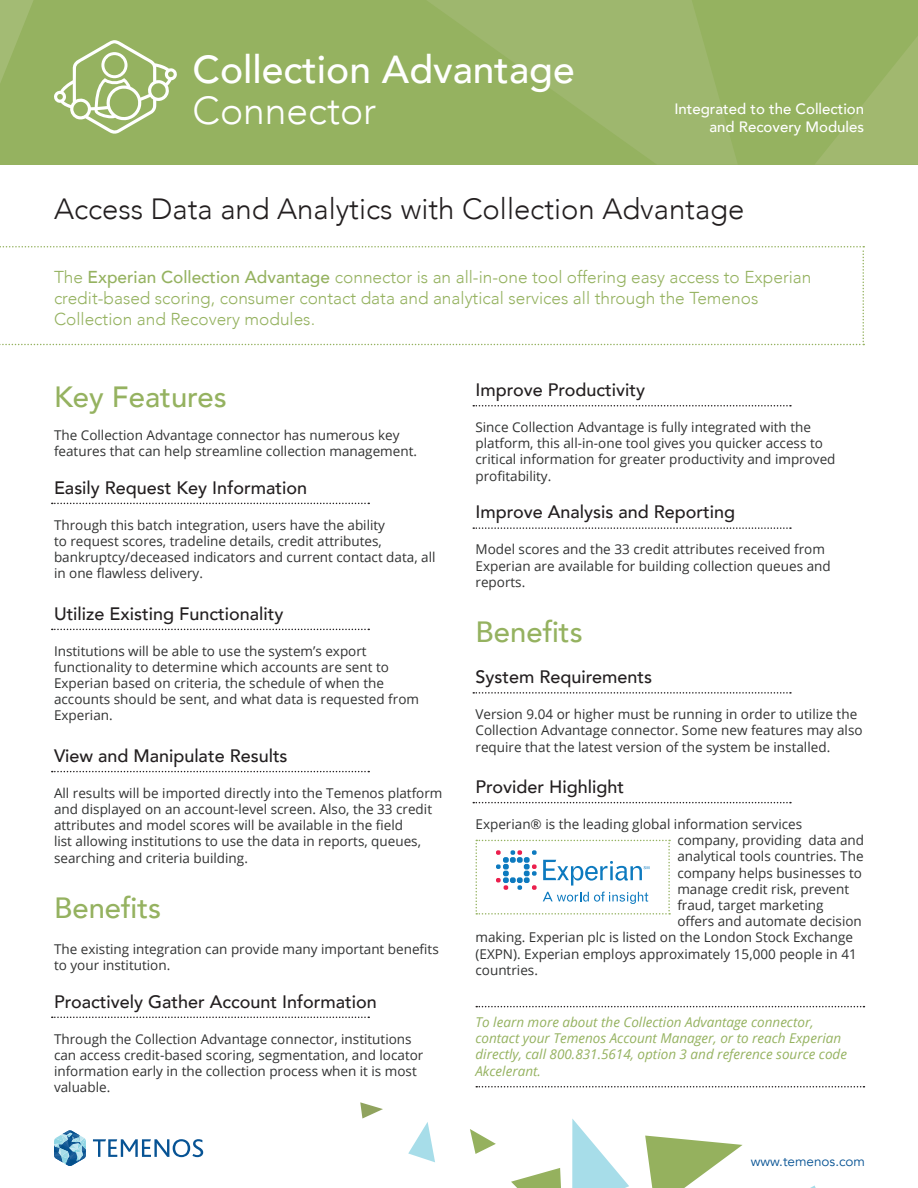
<style>
.page{position:relative;width:918px;height:1188px;background:#fff}
.page>*{position:absolute;margin:0;border:0;box-sizing:border-box;transform-origin:0 0}
.Connector_Name{font:500 39px "Avenir";color:#fff}
.Connector_Name-2{font:300 39px "Avenir";color:#fff}
.t1{font:300 29.25px "Avenir";color:#231f20}
.Section_Titles{font:500 29.25px "Avenir";color:#95b260}
.Section_Header{font:500 18px "Avenir";color:#231f20}
.Opening_Paragraph{font:300 17.25px/20.7px "Avenir";color:#95b260}
.t2{font:500 15px "Avenir";color:#fff}
.Paragraph{font:13.5px/16.2px "Open Sans";color:#313232}
.Footer_Info{font:italic 13.5px/16.2px "Open Sans";color:#95b260}
.t3{font:13.5px "Avenir";color:#075394}
.s1{font-weight:500}
</style>
<div class="page">
<svg style="left:408px;top:1122px;width:27px;height:40px"></svg>
<svg style="left:360px;top:1102px;width:23px;height:17px"></svg>
<div style="left:0;top:0;width:918px;height:165px;background:#95b260"></div>
<svg style="left:0;top:0;width:33px;height:83px"></svg>
<svg style="left:427px;top:0;width:310px;height:164px;fill:#9eb76e"></svg>
<svg style="left:816px;top:36px;width:102px;height:128px"></svg>
<svg style="left:54px;top:40px;width:123px;height:94px"></svg>
<svg style="left:54px;top:1130px;width:32px;height:36px"></svg>
<svg style="left:93px;top:1139px;width:110px;height:18px"></svg>
<svg style="left:0;top:246px;width:864px;height:99px"></svg>
<svg style="left:52px;top:503px;width:317px;height:1px"></svg>
<svg style="left:52px;top:629px;width:317px;height:1px"></svg>
<svg style="left:52px;top:771px;width:317px;height:1px"></svg>
<svg style="left:52px;top:1017px;width:317px;height:1px"></svg>
<svg style="left:473px;top:405px;width:318px;height:1px"></svg>
<svg style="left:473px;top:527px;width:318px;height:2px"></svg>
<svg style="left:473px;top:692px;width:318px;height:2px"></svg>
<svg style="left:473px;top:802px;width:318px;height:1px"></svg>
<svg style="left:476px;top:1006px;width:388px;height:1px"></svg>
<svg style="left:470px;top:1086px;width:396px;height:102px"></svg>
<svg style="left:476px;top:840px;width:194px;height:75px"></svg>
<p class="Connector_Name" style="left:193px;top:36px;width:384px">Collection Advantage</p>
<p class="Connector_Name-2" style="left:193px;top:87px;width:185px">Connector</p>
<p class="t2" style="left:674px;top:96px;width:191px">Integrated to the Collection</p>
<p class="t2" style="left:709px;top:114px;width:156px">and Recovery Modules</p>
<p class="t1" style="left:54px;top:192px;width:692px">Access Data and Analytics with Collection Advantage</p>
<p class="Opening_Paragraph" style="left:54px;top:267px;width:759px">The <span class="s1">Experian Collection Advantage</span> connector is an all-in-one tool offering easy access to Experian credit-based scoring, consumer contact data and analytical services all through the Temenos<br>Collection and Recovery modules.</p>
<p class="Section_Titles" style="left:54px;top:372px;width:174px">Key Features</p>
<p class="Paragraph" style="left:54px;top:426px;width:365px">The Collection Advantage connector has numerous key features that can help streamline collection management.</p>
<p class="Section_Header" style="left:54px;top:472px;width:255px">Easily Request Key Information</p>
<p class="Paragraph" style="left:54px;top:516px;width:383px">Through this batch integration, users have the ability<br>to request scores, tradeline details, credit attributes, bankruptcy/deceased indicators and current contact data, all in one flawless delivery.</p>
<p class="Section_Header" style="left:54px;top:598px;width:231px">Utilize Existing Functionality</p>
<p class="Paragraph" style="left:54px;top:642px;width:367px">Institutions will be able to use the system’s export functionality to determine which accounts are sent to Experian based on criteria, the schedule of when the accounts should be sent, and what data is requested from Experian.</p>
<p class="Section_Header" style="left:54px;top:740px;width:235px">View and Manipulate Results</p>
<p class="Paragraph" style="left:54px;top:785px;width:390px">All results will be imported directly into the Temenos platform and displayed on an account-level screen. Also, the 33 credit attributes and model scores will be available in the field<br>list allowing institutions to use the data in reports, queues, searching and criteria building.</p>
<p class="Section_Titles" style="left:54px;top:882px;width:109px">Benefits</p>
<p class="Paragraph" style="left:54px;top:940px;width:386px">The existing integration can provide many important benefits to your institution.</p>
<p class="Section_Header" style="left:54px;top:986px;width:324px">Proactively Gather Account Information</p>
<p class="Paragraph" style="left:54px;top:1030px;width:371px">Through the Collection Advantage connector, institutions can access credit-based scoring, segmentation, and locator information early in the collection process when it is most valuable.</p>
<p class="Section_Header" style="left:476px;top:374px;width:171px">Improve Productivity</p>
<p class="Paragraph" style="left:476px;top:419px;width:362px">Since Collection Advantage is fully integrated with the platform, this all-in-one tool gives you quicker access to critical information for greater productivity and improved profitability.</p>
<p class="Section_Header" style="left:476px;top:497px;width:261px">Improve Analysis and Reporting</p>
<p class="Paragraph" style="left:476px;top:541px;width:357px">Model scores and the 33 credit attributes received from<br>Experian are available for building collection queues and reports.</p>
<p class="Section_Titles" style="left:476px;top:606px;width:109px">Benefits</p>
<p class="Section_Header" style="left:476px;top:661px;width:178px">System Requirements</p>
<p class="Paragraph" style="left:476px;top:706px;width:389px">Version 9.04 or higher must be running in order to utilize the<br>Collection Advantage connector. Some new features may also require that the latest version of the system be installed.</p>
<p class="Section_Header" style="left:476px;top:771px;width:150px">Provider Highlight</p>
<p class="Paragraph" style="left:476px;top:816px;width:328px">Experian® is the leading global information services</p>
<p class="Paragraph" style="left:677px;top:832px;width:188px">company, providing data and</p>
<p class="Paragraph" style="left:677px;top:848px;width:188px">analytical tools countries. The</p>
<p class="Paragraph" style="left:677px;top:864px;width:186px">company helps businesses to</p>
<p class="Paragraph" style="left:677px;top:880px;width:173px">manage credit risk, prevent</p>
<p class="Paragraph" style="left:677px;top:897px;width:148px">fraud, target marketing</p>
<p class="Paragraph" style="left:677px;top:913px;width:186px">offers and automate decision</p>
<p class="Paragraph" style="left:476px;top:929px;width:379px">making. Experian plc is listed on the London Stock Exchange</p>
<p class="Paragraph" style="left:476px;top:945px;width:383px">(EXPN). Experian employs approximately 15,000 people in 41</p>
<p class="Paragraph" style="left:476px;top:961px;width:64px">countries.</p>
<p class="Footer_Info" style="left:476px;top:1014px;width:373px">To learn more about the Collection Advantage connector, contact your Temenos Account Manager, or to reach Experian directly, call 800.831.5614, option 3 and reference source code Akcelerant.</p>
<p class="t3" style="left:751px;top:1153px;width:116px">www.temenos.com</p>
</div>
